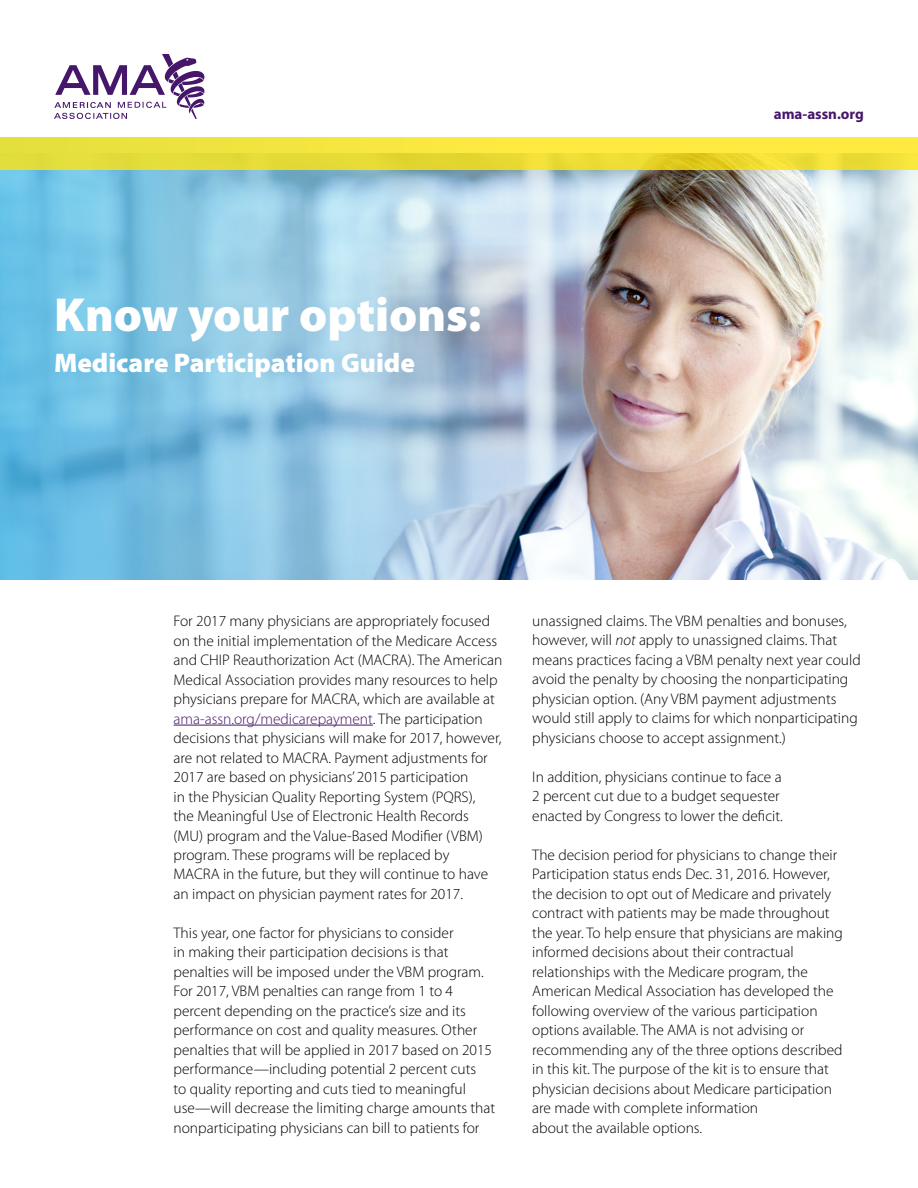
<style>
.page{position:relative;width:918px;height:1188px;background:#fff}
.page>*{position:absolute;margin:0;border:0;box-sizing:border-box;transform-origin:0 0}
.t1{font:900 48px "Myriad Pro";color:#fff}
.t2{font:900 27px "Myriad Pro";color:#fff}
.t3{font:300 15.3px/19.5px "Myriad Pro";color:#000}
.t4{font:700 15px "Myriad Pro";color:#46166b}
.s1{color:#46166b}
.s2{font-style:italic}
</style>
<div class="page">
<img style="left:0;top:170px;width:918px;height:410px">
<hr style="left:174px;top:725px;width:199px;height:1px;background:#46166b">
<svg style="left:54px;top:54px;width:151px;height:65px"></svg>
<svg style="left:0;top:137px;width:918px;height:33px;background:#eee03a"></svg>
<h1 class="t1" style="left:54px;top:283px;width:429px">Know your options:</h1>
<h2 class="t2" style="left:54px;top:345px;width:363px">Medicare Participation Guide</h2>
<p class="t4" style="left:774px;top:104px;width:92px">ama-assn.org</p>
<p class="t3" style="left:174px;top:611px;width:330px">For 2017 many physicians are appropriately focused on the initial implementation of the Medicare Access and CHIP Reauthorization Act (MACRA). The American Medical Association provides many resources to help physicians prepare for MACRA, which are available at <span class="s1">ama-assn.org/medicarepayment</span>. The participation decisions that physicians will make for 2017, however, are not related to MACRA. Payment adjustments for 2017 are based on physicians’ 2015 participation<br>in the Physician Quality Reporting System (PQRS),<br>the Meaningful Use of Electronic Health Records (MU) program and the Value-Based Modifier (VBM) program. These programs will be replaced by<br>MACRA in the future, but they will continue to have an impact on physician payment rates for 2017.</p>
<p class="t3" style="left:174px;top:923px;width:323px">This year, one factor for physicians to consider<br>in making their participation decisions is that penalties will be imposed under the VBM program.<br>For 2017, VBM penalties can range from 1 to 4 percent depending on the practice’s size and its performance on cost and quality measures. Other penalties that will be applied in 2017 based on 2015 performance—including potential 2 percent cuts<br>to quality reporting and cuts tied to meaningful use—will decrease the limiting charge amounts that nonparticipating physicians can bill to patients for</p>
<p class="t3" style="left:532px;top:611px;width:330px">unassigned claims. The VBM penalties and bonuses, however, will <span class="s2">not</span> apply to unassigned claims. That means practices facing a VBM penalty next year could avoid the penalty by choosing the nonparticipating physician option. (Any VBM payment adjustments would still apply to claims for which nonparticipating physicians choose to accept assignment.)</p>
<p class="t3" style="left:532px;top:767px;width:252px">In addition, physicians continue to face a<br>2 percent cut due to a budget sequester enacted by Congress to lower the deficit.</p>
<p class="t3" style="left:532px;top:845px;width:312px">The decision period for physicians to change their Participation status ends Dec. 31, 2016. However, the decision to opt out of Medicare and privately contract with patients may be made throughout the year. To help ensure that physicians are making informed decisions about their contractual relationships with the Medicare program, the American Medical Association has developed the following overview of the various participation options available. The AMA is not advising or recommending any of the three options described in this kit. The purpose of the kit is to ensure that physician decisions about Medicare participation are made with complete information<br>about the available options.</p>
</div>
